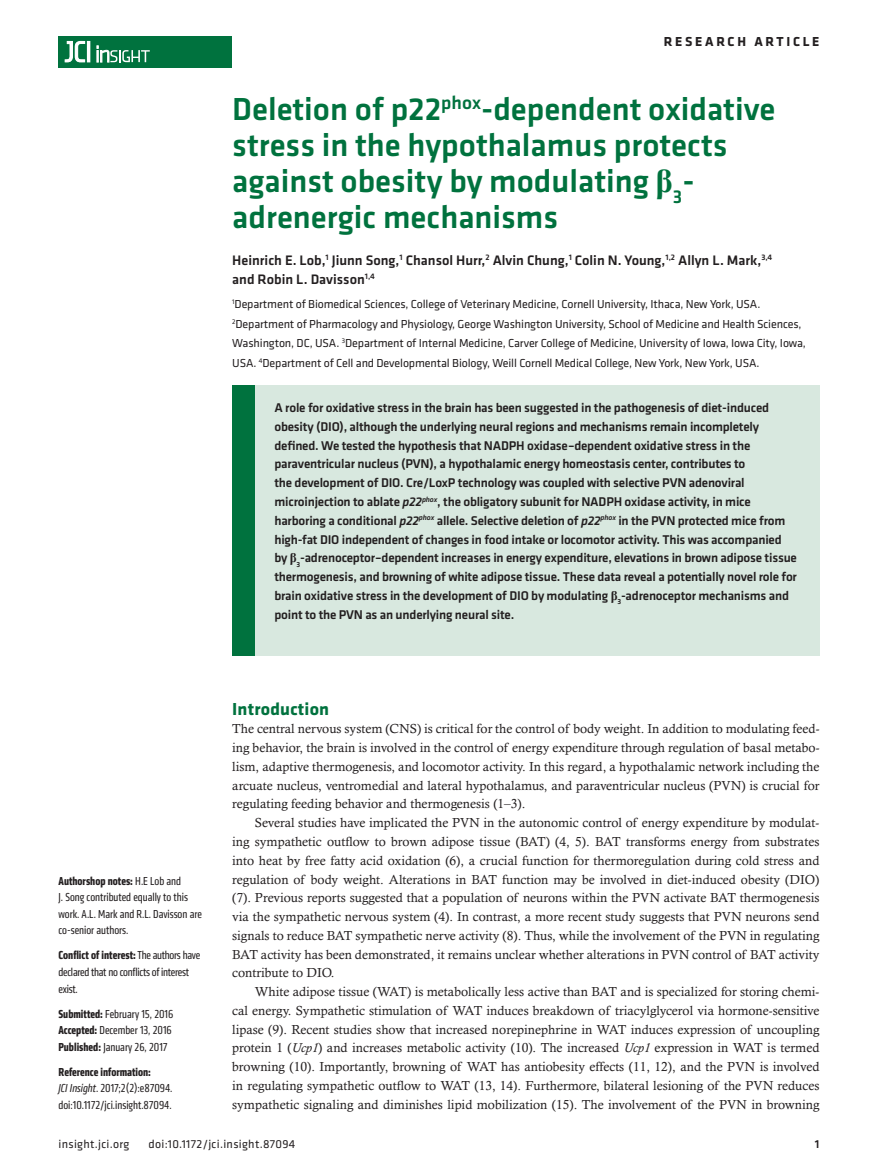
<style>
.page{position:relative;width:878px;height:1175px;background:#fff}
.page>*{position:absolute;margin:0;border:0;box-sizing:border-box;transform-origin:0 0}
.t1{font:500 33px/36px "Klavika Basic";color:#00723e}
.t2{font:700 18px "Klavika";letter-spacing:.01em;color:#00723e}
.t3{font:500 14.25px/19.5px "Klavika Basic";color:#231f20}
.t4{font:700 13.5px "Klavika Basic";letter-spacing:.2em;color:#231f20}
.t5{font:13.2px/18.8px "Calisto MT Std";color:#231f20;text-align:justify}
.t6{font:500 13.2px/18.8px "Klavika Basic";letter-spacing:-.015em;color:#231f20}
.t7{font:12px/19.5px "Klavika";letter-spacing:-.01em;color:#231f20}
.t8{font:condensed 12px/16.5px "Klavika";color:#231f20}
.t9{font:condensed 12px/16.5px "Klavika";letter-spacing:-.02em;color:#231f20}
.t10{font:12px "Klavika Basic";letter-spacing:.025em;color:#231f20}
.t11{font:500 12px "Klavika Basic";color:#231f20}
.s1{font-family:"Times New Roman";font-weight:700}
.s2{font-style:italic}
.s3{font-weight:700}
</style>
<div class="page">
<div style="left:59px;top:36px;width:173px;height:31px;background:#00723e"></div>
<hr style="left:87px;top:41px;width:3px;height:21px;background:#fff">
<svg style="left:64px;top:41px;width:21px;height:22px"></svg>
<svg style="left:97px;top:46px;width:53px;height:16px"></svg>
<div style="left:232px;top:385px;width:587px;height:271px;background:#d8e8df"></div>
<div style="left:232px;top:385px;width:22px;height:271px;background:#00723e"></div>
<p class="t4" style="left:663px;top:32px;width:157px">RESEARCH ARTICLE</p>
<h1 class="t1" style="left:232px;top:91px;width:544px">Deletion of p22<sup>phox</sup>-dependent oxidative stress in the hypothalamus protects against obesity by modulating <span class="s1">β</span><sub>3</sub>- adrenergic mechanisms</h1>
<p class="t3" style="left:232px;top:250px;width:541px">Heinrich E. Lob,<sup>1</sup> Jiunn Song,<sup>1</sup> Chansol Hurr,<sup>2</sup> Alvin Chung,<sup>1</sup> Colin N. Young,<sup>1,2</sup> Allyn L. Mark,<sup>3,4 </sup>and Robin L. Davisson<sup>1,4</sup></p>
<p class="t7" style="left:232px;top:294px;width:575px"><sup>1</sup>Department of Biomedical Sciences, College of Veterinary Medicine, Cornell University, Ithaca, New York, USA.<br><sup>2</sup>Department of Pharmacology and Physiology, George Washington University, School of Medicine and Health Sciences, Washington, DC, USA. <sup>3</sup>Department of Internal Medicine, Carver College of Medicine, University of Iowa, Iowa City, Iowa, USA. <sup>4</sup>Department of Cell and Developmental Biology, Weill Cornell Medical College, New York, New York, USA.</p>
<p class="t6" style="left:274px;top:398px;width:524px">A role for oxidative stress in the brain has been suggested in the pathogenesis of diet-induced obesity (DIO), although the underlying neural regions and mechanisms remain incompletely defined. We tested the hypothesis that NADPH oxidase–dependent oxidative stress in the paraventricular nucleus (PVN), a hypothalamic energy homeostasis center, contributes to<br>the development of DIO. Cre/LoxP technology was coupled with selective PVN adenoviral microinjection to ablate <span class="s2">p22</span><sup>phox</sup>, the obligatory subunit for NADPH oxidase activity, in mice harboring a conditional <span class="s2">p22</span><sup>phox</sup> allele. Selective deletion of <span class="s2">p22</span><sup>phox</sup> in the PVN protected mice from high-fat DIO independent of changes in food intake or locomotor activity. This was accompanied by <span class="s1">β</span><sub>3</sub>-adrenoceptor–dependent increases in energy expenditure, elevations in brown adipose tissue thermogenesis, and browning of white adipose tissue. These data reveal a potentially novel role for brain oxidative stress in the development of DIO by modulating <span class="s1">β</span><sub>3</sub>-adrenoceptor mechanisms and point to the PVN as an underlying neural site.</p>
<p class="t8" style="left:59px;top:872px;width:145px"><span class="s3">Authorshop notes:</span> H.E Lob and<br>J. Song contributed equally to this work. A.L. Mark and R.L. Davisson are co-senior authors.</p>
<p class="t9" style="left:59px;top:947px;width:143px"><span class="s3">Conflict of interest:</span> The authors have declared that no conflicts of interest exist.</p>
<p class="t8" style="left:59px;top:1005px;width:116px"><span class="s3">Submitted:</span> February 15, 2016<br><span class="s3">Accepted:</span> December 13, 2016<br><span class="s3">Published:</span> January 26, 2017</p>
<p class="t8" style="left:59px;top:1063px;width:115px"><span class="s3">Reference information:<br></span><span class="s2">JCI Insight</span>. 2017;2(2):e87094. doi:10.1172/jci.insight.87094.</p>
<h2 class="t2" style="left:232px;top:695px;width:98px">Introduction</h2>
<p class="t5" style="left:232px;top:719px;width:588px">The central nervous system (CNS) is critical for the control of body weight. In addition to modulating feed&shy;ing behavior, the brain is involved in the control of energy expenditure through regulation of basal metabo&shy;lism, adaptive thermogenesis, and locomotor activity. In this regard, a hypothalamic network including the arcuate nucleus, ventromedial and lateral hypothalamus, and paraventricular nucleus (PVN) is crucial for regulating feeding behavior and thermogenesis (1–3).</p>
<p class="t5" style="left:232px;top:813px;width:588px;text-indent:22px">Several studies have implicated the PVN in the autonomic control of energy expenditure by modulat&shy;ing sympathetic outflow to brown adipose tissue (BAT) (4, 5). BAT transforms energy from substrates into heat by free fatty acid oxidation (6), a crucial function for thermoregulation during cold stress and regulation of body weight. Alterations in BAT function may be involved in diet-induced obesity (DIO) (7). Previous reports suggested that a population of neurons within the PVN activate BAT thermogenesis via the sympathetic nervous system (4). In contrast, a more recent study suggests that PVN neurons send signals to reduce BAT sympathetic nerve activity (8). Thus, while the involvement of the PVN in regulating BAT activity has been demonstrated, it remains unclear whether alterations in PVN control of BAT activity contribute to DIO.</p>
<p class="t5" style="left:232px;top:982px;width:588px;text-indent:22px">White adipose tissue (WAT) is metabolically less active than BAT and is specialized for storing chemi&shy;cal energy. Sympathetic stimulation of WAT induces breakdown of triacylglycerol via hormone-sensitive lipase (9). Recent studies show that increased norepinephrine in WAT induces expression of uncoupling protein 1 (<span class="s2">Ucp1</span>) and increases metabolic activity (10). The increased <span class="s2">Ucp1</span> expression in WAT is termed browning (10). Importantly, browning of WAT has antiobesity effects (11, 12), and the PVN is involved in regulating sympathetic outflow to WAT (13, 14). Furthermore, bilateral lesioning of the PVN reduces sympathetic signaling and diminishes lipid mobilization (15). The involvement of the PVN in browning</p>
<p class="t10" style="left:58px;top:1135px;width:72px">insight.jci.org</p>
<p class="t10" style="left:148px;top:1135px;width:148px">doi:10.1172/jci.insight.87094</p>
<p class="t11" style="left:814px;top:1135px;width:6px">1</p>
</div>
